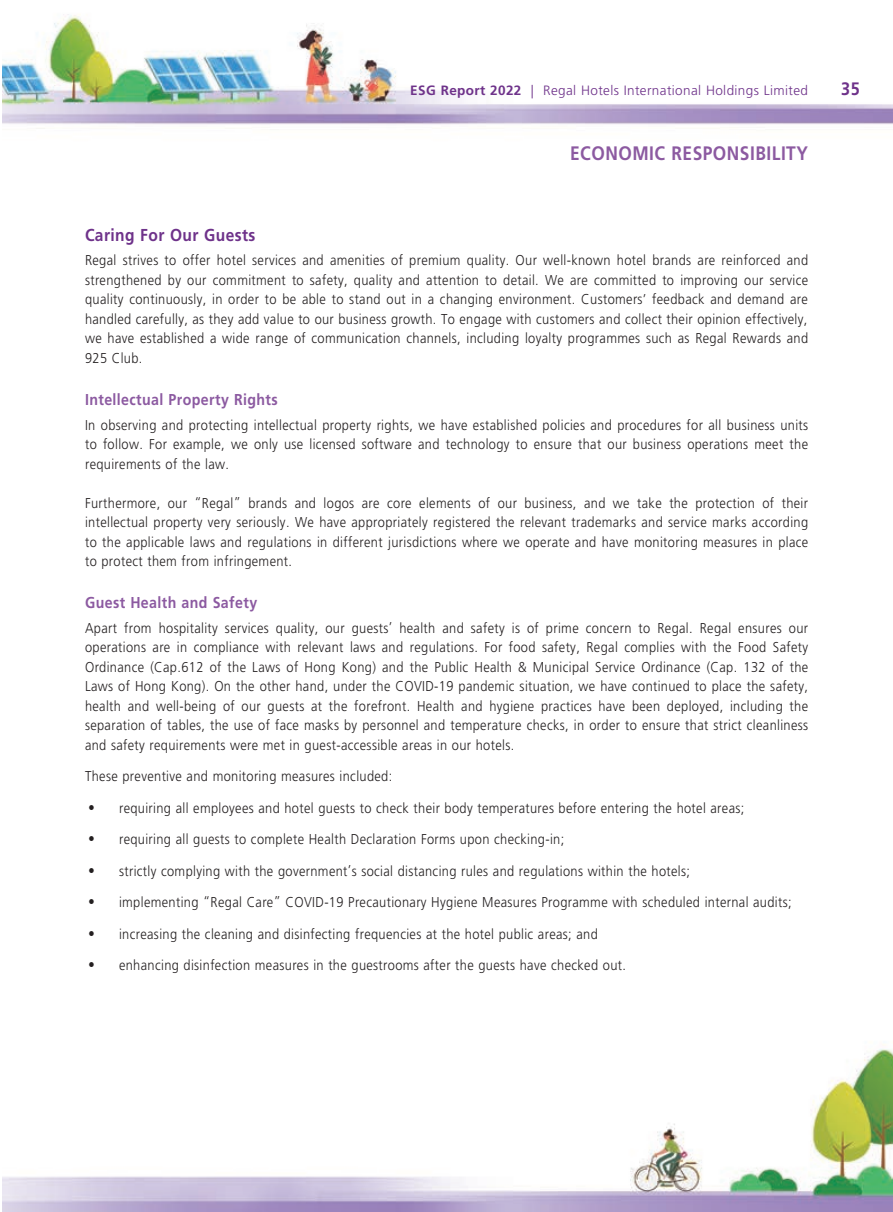
<style>
.page{position:relative;width:893px;height:1212px;background:#fff}
.page>*{position:absolute;margin:0;border:0;box-sizing:border-box;transform-origin:0 0}
.副主標題{font:700 19.5px "Frutiger LT Std";letter-spacing:.03em;color:#8c5aa1;scale:.89 1}
.t1{font:700 18px "Frutiger LT Std";color:#6e328a;scale:.9 1}
._3__標題{font:700 17.25px "Frutiger LT Std";letter-spacing:.03em;color:#6e328a;scale:.9 1}
._4__副標題{font:700 15.75px "Frutiger LT Std";letter-spacing:.03em;color:#8c5aa1;scale:.9 1}
._1__內文{font:300 14.25px/19.5px "Frutiger LT Std";letter-spacing:.03em;color:#231f20;text-align:justify;scale:.9 1}
._1__內文-2{font:300 14.25px "M Hei HK";color:#231f20;scale:.9 1}
.t2{font:300 13.5px "Frutiger LT Std";letter-spacing:.03em;color:#6e328a}
.s1{font-weight:700}
</style>
<div class="page">
<img style="left:2px;top:14px;width:891px;height:1198px">
<p class="t2" style="left:410px;top:83px;width:399px"><span class="s1">ESG Report 2022</span> | Regal Hotels International Holdings Limited</p>
<p class="t1" style="left:841px;top:78px;width:22px">35</p>
<p class="副主標題" style="left:570px;top:141px;width:269px">ECONOMIC RESPONSIBILITY</p>
<p class="_3__標題" style="left:85px;top:225px;width:191px">Caring For Our Guests</p>
<p class="_1__內文" style="left:85px;top:251px;width:805px">Regal strives to offer hotel services and amenities of premium quality. Our well-known hotel brands are reinforced and strengthened by our commitment to safety, quality and attention to detail. We are committed to improving our service quality continuously, in order to be able to stand out in a changing environment. Customers’ feedback and demand are handled carefully, as they add value to our business growth. To engage with customers and collect their opinion effectively, we have established a wide range of communication channels, including loyalty programmes such as Regal Rewards and 925 Club.</p>
<p class="_4__副標題" style="left:85px;top:390px;width:216px">Intellectual Property Rights</p>
<p class="_1__內文" style="left:85px;top:415px;width:805px">In observing and protecting intellectual property rights, we have established policies and procedures for all business units to follow. For example, we only use licensed software and technology to ensure that our business operations meet the requirements of the law.</p>
<p class="_1__內文" style="left:85px;top:493px;width:805px">Furthermore, our “Regal” brands and logos are core elements of our business, and we take the protection of their intellectual property very seriously. We have appropriately registered the relevant trademarks and service marks according to the applicable laws and regulations in different jurisdictions where we operate and have monitoring measures in place to protect them from infringement.</p>
<p class="_4__副標題" style="left:85px;top:593px;width:193px">Guest Health and Safety</p>
<p class="_1__內文" style="left:85px;top:618px;width:805px">Apart from hospitality services quality, our guests’ health and safety is of prime concern to Regal. Regal ensures our operations are in compliance with relevant laws and regulations. For food safety, Regal complies with the Food Safety Ordinance (Cap.612 of the Laws of Hong Kong) and the Public Health &amp; Municipal Service Ordinance (Cap. 132 of the Laws of Hong Kong). On the other hand, under the COVID-19 pandemic situation, we have continued to place the safety, health and well-being of our guests at the forefront. Health and hygiene practices have been deployed, including the separation of tables, the use of face masks by personnel and temperature checks, in order to ensure that strict cleanliness and safety requirements were met in guest-accessible areas in our hotels.</p>
<p class="_1__內文" style="left:85px;top:767px;width:343px">These preventive and monitoring measures included:</p>
<p class="_1__內文-2" style="left:85px;top:800px;width:16px">‧</p>
<p class="_1__內文" style="left:119px;top:798px;width:696px">requiring all employees and hotel guests to check their body temperatures before entering the hotel areas;</p>
<p class="_1__內文-2" style="left:85px;top:832px;width:16px">‧</p>
<p class="_1__內文" style="left:119px;top:830px;width:496px">requiring all guests to complete Health Declaration Forms upon checking-in;</p>
<p class="_1__內文-2" style="left:85px;top:863px;width:16px">‧</p>
<p class="_1__內文" style="left:119px;top:861px;width:636px">strictly complying with the government’s social distancing rules and regulations within the hotels;</p>
<p class="_1__內文-2" style="left:85px;top:895px;width:16px">‧</p>
<p class="_1__內文" style="left:119px;top:893px;width:749px">implementing “Regal Care” COVID-19 Precautionary Hygiene Measures Programme with scheduled internal audits;</p>
<p class="_1__內文-2" style="left:85px;top:926px;width:16px">‧</p>
<p class="_1__內文" style="left:119px;top:924px;width:533px">increasing the cleaning and disinfecting frequencies at the hotel public areas; and</p>
<p class="_1__內文-2" style="left:85px;top:958px;width:16px">‧</p>
<p class="_1__內文" style="left:119px;top:956px;width:565px">enhancing disinfection measures in the guestrooms after the guests have checked out.</p>
</div>
